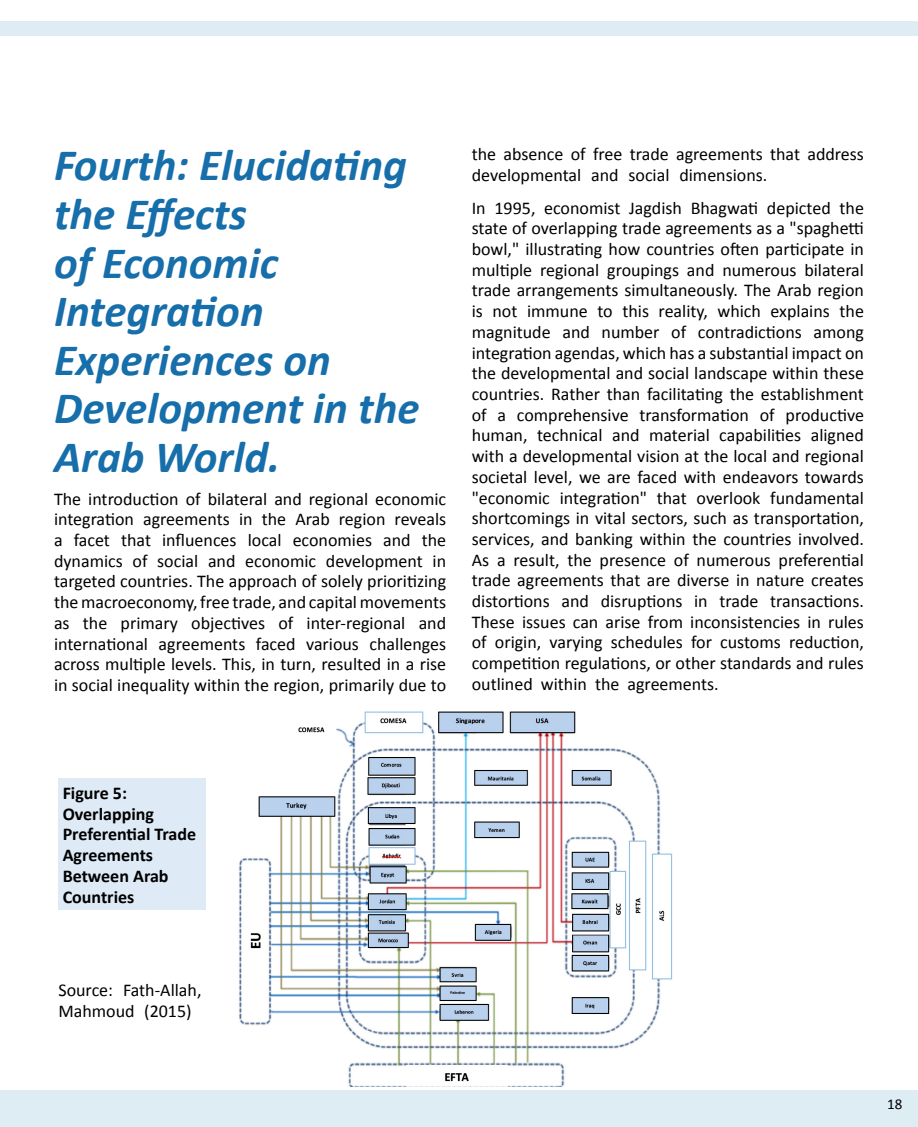
<style>
.page{position:relative;width:918px;height:1127px;background:#fff}
.page>*{position:absolute;margin:0;border:0;box-sizing:border-box;transform-origin:0 0}
.t1{font:italic 700 45px/48.6px "Calibri";color:#166eaa}
.t2{font:18px/20.7px "Calibri";color:#000;text-align:justify}
.t3{font:700 18px/20.7px "Calibri";color:#000}
.t4{font:15px "Calibri";color:#000}
</style>
<div class="page">
<div style="left:0;top:1090px;width:918px;height:37px;background:#deecf4"></div>
<div style="left:0;top:21px;width:918px;height:15px;background:#deecf4"></div>
<div style="left:58px;top:779px;width:148px;height:131px;background:#deeaf6"></div>
<img style="left:239px;top:711px;width:434px;height:376px">
<h1 class="t1" style="left:54px;top:140px;width:367px">Fourth: Elucidating the Effects<br>of Economic<br>Integration<br>Experiences on<br>Development in the<br>Arab World.</h1>
<p class="t2" style="left:54px;top:488px;width:394px">The introduction of bilateral and regional economic integration agreements in the Arab region reveals a facet that influences local economies and the dynamics of social and economic development in targeted countries. The approach of solely prioritizing the macroeconomy, free trade, and capital movements as the primary objectives of inter-regional and international agreements faced various challenges across multiple levels. This, in turn, resulted in a rise in social inequality within the region, primarily due to</p>
<p class="t2" style="left:472px;top:143px;width:394px">the absence of free trade agreements that address developmental and social dimensions.</p>
<p class="t2" style="left:472px;top:197px;width:394px">In 1995, economist Jagdish Bhagwati depicted the state of overlapping trade agreements as a "spaghetti bowl," illustrating how countries often participate in multiple regional groupings and numerous bilateral trade arrangements simultaneously. The Arab region is not immune to this reality, which explains the magnitude and number of contradictions among integration agendas, which has a substantial impact on the developmental and social landscape within these countries. Rather than facilitating the establishment of a comprehensive transformation of productive human, technical and material capabilities aligned with a developmental vision at the local and regional societal level, we are faced with endeavors towards "economic integration" that overlook fundamental shortcomings in vital sectors, such as transportation, services, and banking within the countries involved.<br>As a result, the presence of numerous preferential trade agreements that are diverse in nature creates distortions and disruptions in trade transactions.<br>These issues can arise from inconsistencies in rules of origin, varying schedules for customs reduction, competition regulations, or other standards and rules outlined within the agreements.</p>
<p class="t3" style="left:63px;top:782px;width:135px">Figure 5:<br>Overlapping<br>Preferential Trade<br>Agreements<br>Between Arab<br>Countries</p>
<p class="t2" style="left:58px;top:979px;width:145px">Source: Fath-Allah,<br>Mahmoud (2015)</p>
<p class="t4" style="left:887px;top:1094px;width:17px">18</p>
</div>
